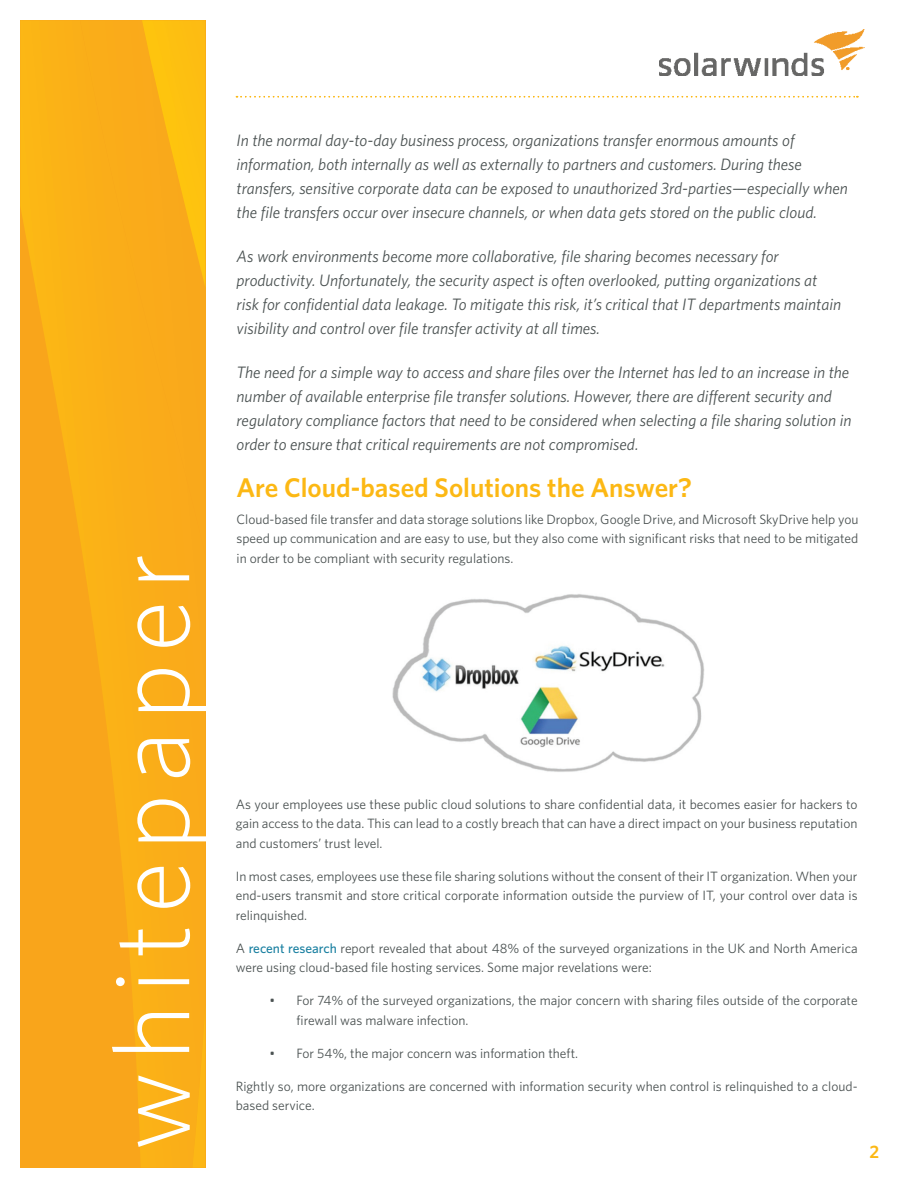
<style>
.page{position:relative;width:918px;height:1188px;background:#fff}
.page>*{position:absolute;margin:0;border:0;box-sizing:border-box;transform-origin:0 0}
.t1{font:300 108px "Whitney";letter-spacing:.1em;color:#fff}
.t2{font:600 27px "Whitney";color:#fcb814}
.t3{font:600 18px "Whitney";color:#fcb814}
.t4{font:italic 16.5px/24px "Whitney";color:#4b5252}
.t5{font:13.5px/19.5px "Whitney";color:#4b5252;text-align:justify}
.s1{font-weight:500;color:#1a80a1}
</style>
<div class="page">
<img style="left:660px;top:29px;width:204px;height:47px">
<svg style="left:20px;top:20px;width:185px;height:1148px"></svg>
<div style="left:80px;top:20px;width:125px;height:535px;background:#faad19"></div>
<img style="left:142px;top:20px;width:63px;height:268px">
<img style="left:192px;top:1004px;width:13px;height:164px">
<svg style="left:237px;top:96px;width:621px;height:1px"></svg>
<img style="left:392px;top:594px;width:313px;height:178px">
<h1 class="t1" style="left:89px;top:1151px;width:599px;rotate:-90deg">whitepaper</h1>
<p class="t4" style="left:237px;top:128px;width:613px">In the normal day-to-day business process, organizations transfer enormous amounts of information, both internally as well as externally to partners and customers. During these transfers, sensitive corporate data can be exposed to unauthorized 3rd-parties—especially when the file transfers occur over insecure channels, or when data gets stored on the public cloud.</p>
<p class="t4" style="left:237px;top:244px;width:606px">As work environments become more collaborative, file sharing becomes necessary for productivity. Unfortunately, the security aspect is often overlooked, putting organizations at risk for confidential data leakage. To mitigate this risk, it’s critical that IT departments maintain visibility and control over file transfer activity at all times.</p>
<p class="t4" style="left:237px;top:360px;width:616px">The need for a simple way to access and share files over the Internet has led to an increase in the number of available enterprise file transfer solutions. However, there are different security and regulatory compliance factors that need to be considered when selecting a file sharing solution in order to ensure that critical requirements are not compromised.</p>
<h2 class="t2" style="left:237px;top:472px;width:457px">Are Cloud-based Solutions the Answer?</h2>
<p class="t5" style="left:237px;top:509px;width:623px">Cloud-based file transfer and data storage solutions like Dropbox, Google Drive, and Microsoft SkyDrive help you speed up communication and are easy to use, but they also come with significant risks that need to be mitigated in order to be compliant with security regulations.</p>
<p class="t5" style="left:236px;top:794px;width:623px">As your employees use these public cloud solutions to share confidential data, it becomes easier for hackers to gain access to the data. This can lead to a costly breach that can have a direct impact on your business reputation and customers’ trust level.</p>
<p class="t5" style="left:236px;top:866px;width:623px">In most cases, employees use these file sharing solutions without the consent of their IT organization. When your end-users transmit and store critical corporate information outside the purview of IT, your control over data is relinquished.</p>
<p class="t5" style="left:236px;top:938px;width:623px">A <span class="s1">recent research</span> report revealed that about 48% of the surveyed organizations in the UK and North America were using cloud-based file hosting services. Some major revelations were:</p>
<p class="t5" style="left:297px;top:991px;width:563px;text-indent:-27px">• For 74% of the surveyed organizations, the major concern with sharing files outside of the corporate firewall was malware infection.</p>
<p class="t5" style="left:270px;top:1043px;width:310px">• For 54%, the major concern was information theft.</p>
<p class="t5" style="left:236px;top:1076px;width:623px">Rightly so, more organizations are concerned with information security when control is relinquished to a cloud&shy;based service.</p>
<h3 class="t3" style="left:870px;top:1141px;width:11px">2</h3>
</div>
